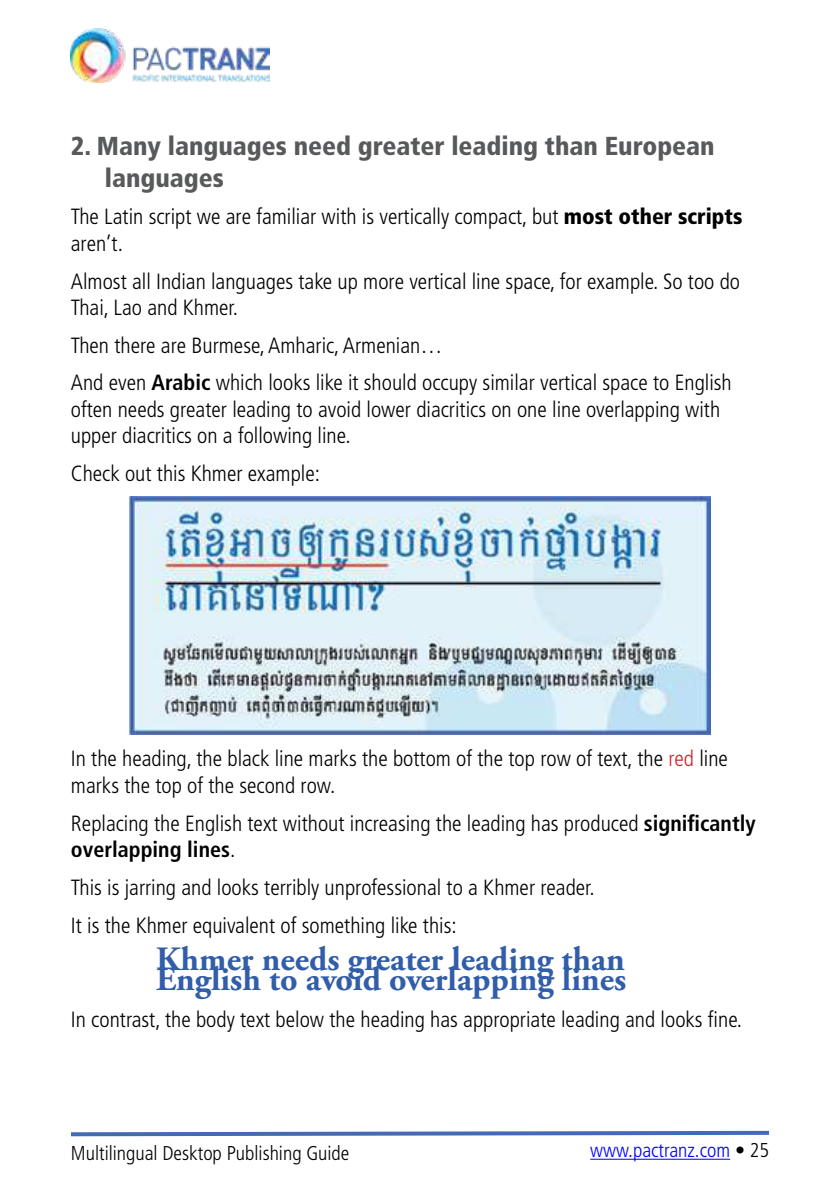
<style>
.page{position:relative;width:840px;height:1191px;background:#fff}
.page>*{position:absolute;margin:0;border:0;box-sizing:border-box;transform-origin:0 0}
.t1{font:700 34px "Adobe Garamond Pro";color:#325da9}
.t2{font:900 condensed 26px/31.2px "Frutiger";color:#58595b}
.t3{font:300 condensed 22px/26.4px "Frutiger";color:#000}
.t4{font:300 condensed 20px "Frutiger";color:#000}
.t5{font:300 condensed 20px "Frutiger";color:#00f}
.s1{font-weight:900}
.s2{font-weight:700}
.s3{color:#d2232a}
.s4{color:#000}
</style>
<div class="page">
<hr style="left:590px;top:1158px;width:139px;height:1px;background:#00f">
<img style="left:71px;top:28px;width:198px;height:54px">
<svg style="left:70px;top:1130px;width:699px;height:7px"></svg>
<img style="left:130px;top:497px;width:579px;height:237px">
<p class="t2" style="left:105px;top:133px;width:611px;text-indent:-34px">2. Many languages need greater leading than European languages</p>
<p class="t3" style="left:71px;top:205px;width:672px">The Latin script we are familiar with is vertically compact, but <span class="s1">most other scripts </span>aren’t.</p>
<p class="t3" style="left:71px;top:269px;width:670px">Almost all Indian languages take up more vertical line space, for example. So too do<br>Thai, Lao and Khmer.</p>
<p class="t3" style="left:71px;top:328px;width:662px;line-height:37.8px">Then there are Burmese, Amharic, Armenian…<br>And even <span class="s2">Arabic</span> which looks like it should occupy similar vertical space to English</p>
<p class="t3" style="left:71px;top:398px;width:650px">often needs greater leading to avoid lower diacritics on one line overlapping with upper diacritics on a following line.</p>
<p class="t3" style="left:71px;top:462px;width:250px">Check out this Khmer example:</p>
<p class="t3" style="left:71px;top:747px;width:658px">In the heading, the black line marks the bottom of the top row of text, the <span class="s3">red</span> line marks the top of the second row.</p>
<p class="t3" style="left:71px;top:811px;width:686px">Replacing the English text without increasing the leading has produced <span class="s2">significantly overlapping lines</span>.</p>
<p class="t3" style="left:71px;top:870px;width:525px;line-height:37.8px">This is jarring and looks terribly unprofessional to a Khmer reader.<br>It is the Khmer equivalent of something like this:</p>
<h1 class="t1" style="left:156px;top:945px;width:470px">Khmer needs greater leading than</h1>
<h1 class="t1" style="left:156px;top:965px;width:471px">English to avoid overlapping lines</h1>
<p class="t3" style="left:71px;top:1008px;width:672px">In contrast, the body text below the heading has appropriate leading and looks fine.</p>
<p class="t4" style="left:71px;top:1144px;width:280px">Multilingual Desktop Publishing Guide</p>
<p class="t5" style="left:590px;top:1142px;width:180px">www.pactranz.com <span class="s4">• 25</span></p>
</div>
